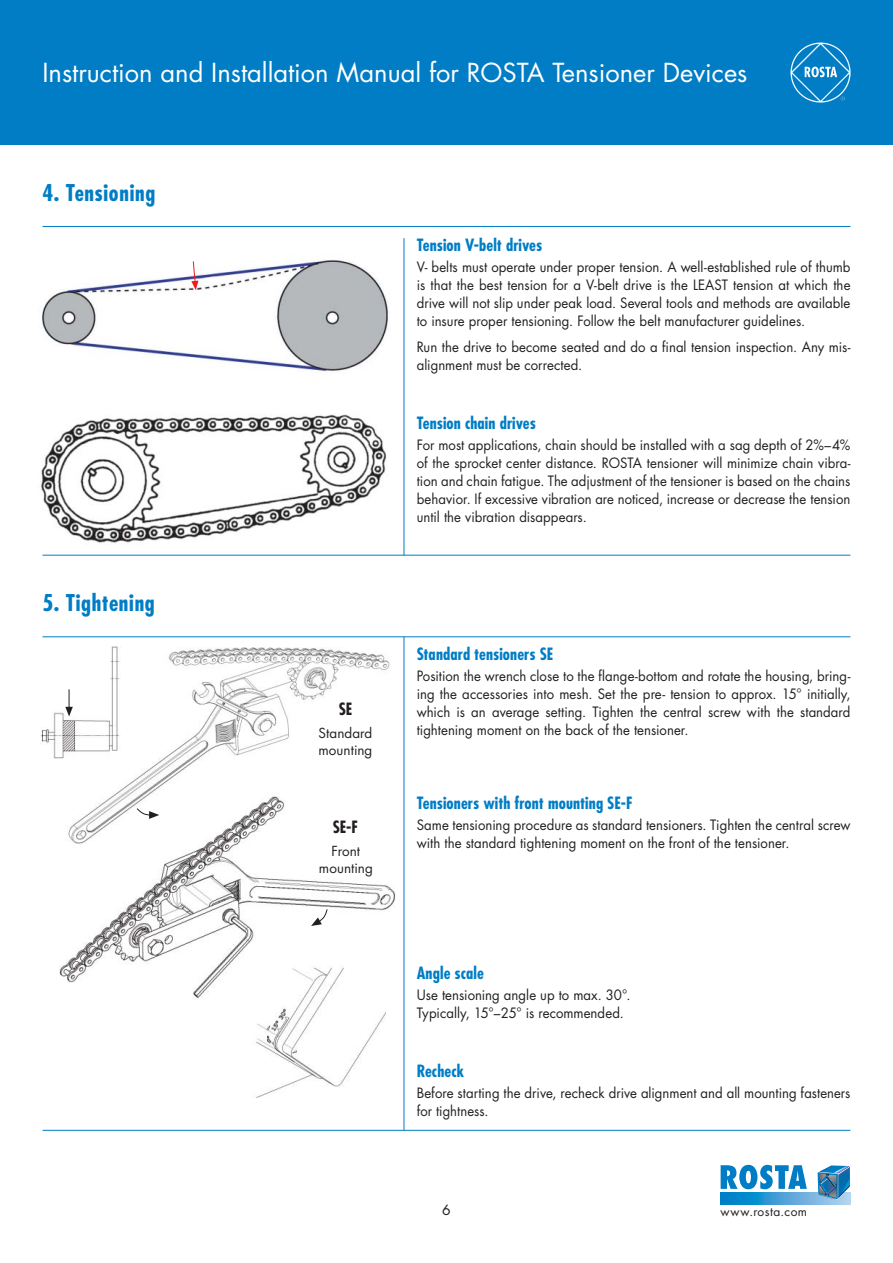
<style>
.page{position:relative;width:893px;height:1263px;background:#fff}
.page>*{position:absolute;margin:0;border:0;box-sizing:border-box;transform-origin:0 0}
.t1{font:25.5px "Futura";color:#fff}
.t2{font:700 condensed 22.5px "Futura";letter-spacing:.03em;color:#007dc5}
.t3{font:700 condensed 16.5px "Futura";letter-spacing:.005em;color:#007dc5}
.t4{font:700 condensed 16.5px "Futura";color:#231f20}
.t5{font:13.8px/18px "Futura";color:#231f20;scale:.95 1}
.t6{font:13.8px "Futura";color:#231f20}
.t7{font:13.5px/17.2px "Futura";letter-spacing:.005em;color:#231f20}
.t8{font:12px "Futura";letter-spacing:.04em;color:#231f20}
</style>
<div class="page">
<svg style="left:720px;top:1193px;width:130px;height:11px"></svg>
<svg style="left:721px;top:1165px;width:86px;height:24px"></svg>
<svg style="left:818px;top:1165px;width:32px;height:34px"></svg>
<div style="left:0;top:0;width:893px;height:145px;background:#007dc5"></div>
<img style="left:790px;top:42px;width:61px;height:61px">
<hr style="left:43px;top:555px;width:807px;height:1px;background:#007dc5">
<img style="left:42px;top:260px;width:346px;height:112px">
<img style="left:41px;top:414px;width:345px;height:129px">
<hr style="left:404px;top:238px;width:1px;height:317px;background:#007dc5">
<svg style="left:191px;top:261px;width:7px;height:29px"></svg>
<img style="left:120px;top:648px;width:270px;height:140px">
<hr style="left:43px;top:1130px;width:807px;height:1px;background:#007dc5">
<img style="left:41px;top:646px;width:79px;height:113px">
<svg style="left:65px;top:689px;width:8px;height:27px"></svg>
<img style="left:59px;top:788px;width:336px;height:210px">
<hr style="left:404px;top:637px;width:1px;height:493px;background:#007dc5">
<hr style="left:43px;top:636px;width:807px;height:1px;background:#007dc5">
<svg style="left:311px;top:908px;width:17px;height:18px"></svg>
<img style="left:248px;top:944px;width:138px;height:154px">
<hr style="left:43px;top:226px;width:807px;height:1px;background:#007dc5">
<svg style="left:136px;top:808px;width:23px;height:11px"></svg>
<h1 class="t1" style="left:43px;top:61px;width:706px">Instruction and Installation Manual for ROSTA Tensioner Devices</h1>
<h2 class="t2" style="left:43px;top:182px;width:114px">4. Tensioning</h2>
<h2 class="t2" style="left:43px;top:593px;width:114px">5. Tightening</h2>
<p class="t3" style="left:417px;top:237px;width:127px">Tension V-belt drives</p>
<p class="t5" style="left:417px;top:259px;width:458px;text-align:justify">V- belts must operate under proper tension. A well-established rule of thumb is that the best tension for a V-belt drive is the LEAST tension at which the drive will not slip under peak load. Several tools and methods are available to insure proper tensioning. Follow the belt manufacturer guidelines.</p>
<p class="t5" style="left:417px;top:339px;width:458px">Run the drive to become seated and do a final tension inspection. Any mis&shy;alignment must be corrected.</p>
<p class="t3" style="left:417px;top:416px;width:121px">Tension chain drives</p>
<p class="t5" style="left:417px;top:437px;width:458px;text-align:justify">For most applications, chain should be installed with a sag depth of 2%–4% of the sprocket center distance. ROSTA tensioner will minimize chain vibra&shy;tion and chain fatigue. The adjustment of the tensioner is based on the chains behavior. If excessive vibration are noticed, increase or decrease the tension until the vibration disappears.</p>
<p class="t4" style="left:339px;top:702px;width:15px">SE</p>
<p class="t7" style="left:319px;top:725px;width:55px">Standard mounting</p>
<p class="t4" style="left:333px;top:820px;width:27px">SE-F</p>
<p class="t7" style="left:319px;top:843px;width:55px;text-align:center">Front mounting</p>
<p class="t3" style="left:417px;top:646px;width:138px">Standard tensioners SE</p>
<p class="t5" style="left:417px;top:668px;width:458px;text-align:justify">Position the wrench close to the flange-bottom and rotate the housing, bring&shy;ing the accessories into mesh. Set the pre- tension to approx. 15° initially, which is an average setting. Tighten the central screw with the standard tightening moment on the back of the tensioner.</p>
<p class="t3" style="left:417px;top:796px;width:217px">Tensioners with front mounting SE-F</p>
<p class="t5" style="left:417px;top:817px;width:458px">Same tensioning procedure as standard tensioners. Tighten the central screw with the standard tightening moment on the front of the tensioner.</p>
<p class="t3" style="left:417px;top:965px;width:69px">Angle scale</p>
<p class="t5" style="left:417px;top:987px;width:226px">Use tensioning angle up to max. 30°.<br>Typically, 15°–25° is recommended.</p>
<p class="t3" style="left:417px;top:1064px;width:49px">Recheck</p>
<p class="t5" style="left:417px;top:1085px;width:458px">Before starting the drive, recheck drive alignment and all mounting fasteners for tightness.</p>
<p class="t6" style="left:442px;top:1204px;width:10px">6</p>
<p class="t8" style="left:720px;top:1206px;width:88px">www.rosta.com</p>
</div>
